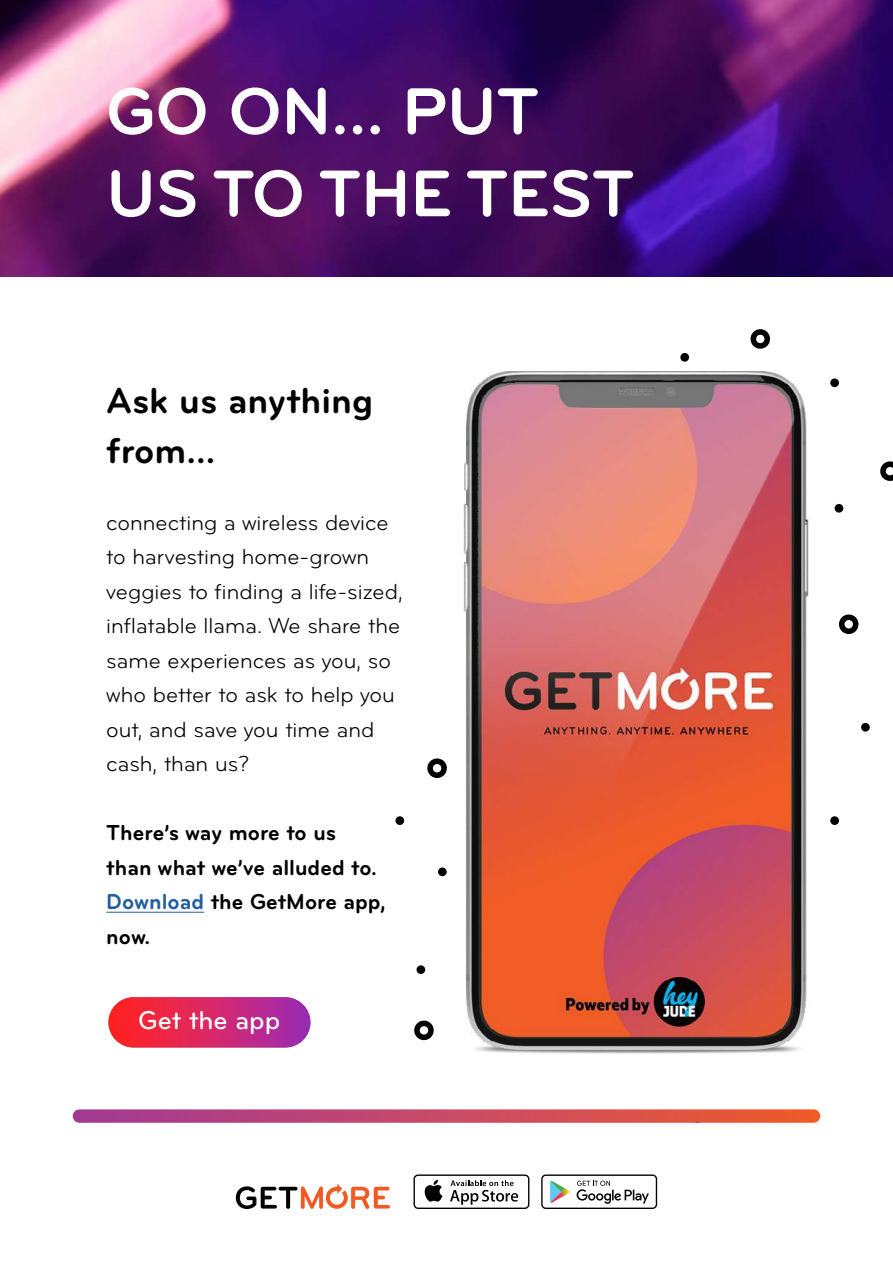
<style>
.page{position:relative;width:893px;height:1263px;background:#fff}
.page>*{position:absolute;margin:0;border:0;box-sizing:border-box;transform-origin:0 0}
.t1{font:700 68.55px/82.2px "Bryant";color:#fff}
.t2{font:700 37.5px/49.5px "Bryant";color:#000}
.t3{font:500 26.85px "Bryant Pro";color:#fff}
.t4{font:22.5px/34.5px "Bryant";color:#000}
.t5{font:700 22.5px/34.5px "Bryant";color:#000}
.s1{color:#215e9e}
</style>
<div class="page">
<img style="left:0;top:0;width:893px;height:276px">
<hr style="left:106px;top:912px;width:98px;height:1px;background:#215e9e">
<img style="left:463px;top:371px;width:347px;height:683px">
<svg style="left:414px;top:1020px;width:20px;height:20px"></svg>
<svg style="left:427px;top:758px;width:20px;height:20px"></svg>
<svg style="left:880px;top:461px;width:13px;height:20px"></svg>
<svg style="left:839px;top:614px;width:20px;height:20px"></svg>
<svg style="left:750px;top:329px;width:21px;height:20px"></svg>
<div style="left:830px;top:378px;width:9px;height:9px;background:#000;border-radius:50%"></div>
<div style="left:438px;top:867px;width:9px;height:9px;background:#000;border-radius:50%"></div>
<div style="left:416px;top:965px;width:9px;height:9px;background:#000;border-radius:50%"></div>
<div style="left:861px;top:723px;width:9px;height:9px;background:#000;border-radius:50%"></div>
<div style="left:680px;top:353px;width:9px;height:9px;background:#000;border-radius:50%"></div>
<div style="left:395px;top:816px;width:9px;height:9px;background:#000;border-radius:50%"></div>
<div style="left:830px;top:816px;width:9px;height:9px;background:#000;border-radius:50%"></div>
<div style="left:835px;top:504px;width:8px;height:9px;background:#000;border-radius:50%"></div>
<svg style="left:73px;top:1109px;width:747px;height:14px;background:#ca5269"></svg>
<div style="left:108px;top:997px;width:202px;height:50px;background:linear-gradient(to right,#ff241c,#9f2cb4);border-radius:25px"></div>
<svg style="left:236px;top:1184px;width:154px;height:25px"></svg>
<div style="left:541px;top:1174px;width:116px;height:35px;border:1px solid #000;border-radius:4px"></div>
<svg style="left:577px;top:1181px;width:72px;height:23px"></svg>
<svg style="left:550px;top:1181px;width:20px;height:22px"></svg>
<div style="left:413px;top:1174px;width:116px;height:35px;border:1px solid #000;border-radius:4px"></div>
<svg style="left:424px;top:1180px;width:18px;height:22px"></svg>
<svg style="left:450px;top:1180px;width:68px;height:25px"></svg>
<h1 class="t1" style="left:106px;top:72px;width:530px">GO ON... PUT<br>US TO THE TEST</h1>
<h2 class="t2" style="left:106px;top:377px;width:269px">Ask us anything from...</h2>
<p class="t4" style="left:106px;top:506px;width:298px">connecting a wireless device to harvesting home-grown veggies to finding a life-sized, inflatable llama. We share the same experiences as you, so who better to ask to help you out, and save you time and cash, than us?</p>
<p class="t5" style="left:106px;top:816px;width:281px">There’s way more to us than what we’ve alluded to.<br><span class="s1">Download</span> the GetMore app, now.</p>
<p class="t3" style="left:138px;top:1004px;width:144px">Get the app</p>
</div>
